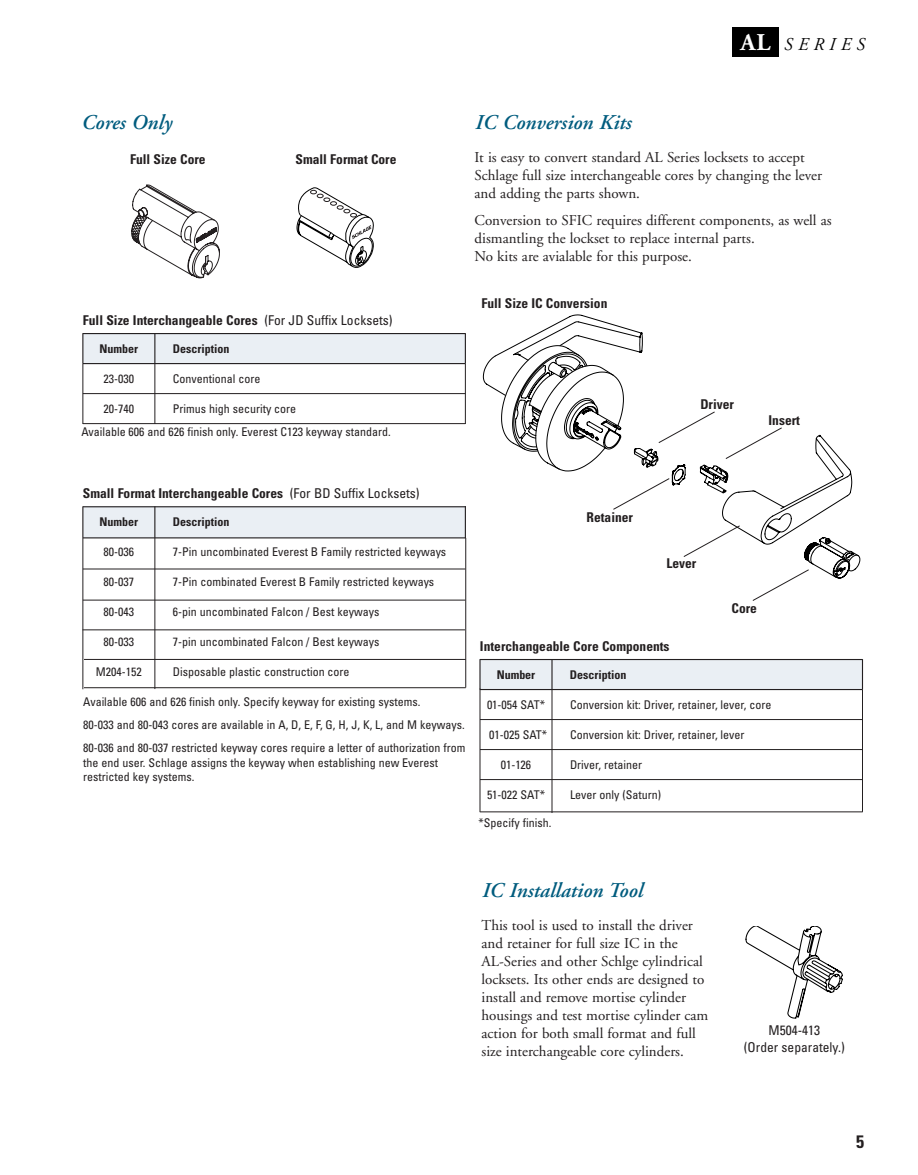
<style>
.page{position:relative;width:918px;height:1175px;background:#fff}
.page>*{position:absolute;margin:0;border:0;box-sizing:border-box;transform-origin:0 0}
.t1{font:italic 600 21px "Adobe Garamond";color:#005c7e}
.t2{font:italic 18px "Adobe Garamond";letter-spacing:.3em;color:#000}
.t3{font:700 condensed 18px "Univers";color:#231f20}
.t4{font:15px/18px "Adobe Garamond";color:#231f20}
.t5{font:700 condensed 13.5px "Univers";color:#231f20}
.t6{font:condensed 13.5px/16.5px "Univers";color:#231f20;text-align:center}
.t7{font:condensed 12px/23.1px "Univers";color:#231f20}
.t8{font:700 condensed 12px "Univers";color:#231f20}
.s1{font-weight:700;font-style:normal;font-size:24px;color:#fff}
.s2{font-weight:400}
</style>
<div class="page">
<div style="left:83px;top:333px;width:382px;height:30px;background:#eaeff4"></div>
<div style="left:480px;top:659px;width:382px;height:30px;background:#eaeff4"></div>
<hr style="left:480px;top:689px;width:382px;height:1px;background:#231f20">
<hr style="left:480px;top:719px;width:382px;height:1px;background:#231f20">
<hr style="left:480px;top:749px;width:382px;height:1px;background:#231f20">
<hr style="left:480px;top:779px;width:382px;height:1px;background:#231f20">
<hr style="left:480px;top:811px;width:383px;height:1px;background:#231f20">
<hr style="left:480px;top:659px;width:382px;height:1px;background:#231f20">
<hr style="left:480px;top:688px;width:1px;height:124px;background:#231f20">
<hr style="left:862px;top:689px;width:1px;height:123px;background:#231f20">
<hr style="left:479px;top:659px;width:2px;height:30px;background:#231f20">
<hr style="left:552px;top:689px;width:1px;height:124px;background:#231f20">
<hr style="left:551px;top:659px;width:2px;height:30px;background:#231f20">
<hr style="left:862px;top:659px;width:1px;height:30px;background:#231f20">
<hr style="left:83px;top:363px;width:382px;height:1px;background:#231f20">
<hr style="left:83px;top:393px;width:382px;height:1px;background:#231f20">
<hr style="left:83px;top:423px;width:382px;height:1px;background:#231f20">
<hr style="left:83px;top:333px;width:382px;height:1px;background:#231f20">
<hr style="left:82px;top:363px;width:1px;height:61px;background:#231f20">
<hr style="left:465px;top:363px;width:1px;height:61px;background:#231f20">
<hr style="left:82px;top:333px;width:1px;height:30px;background:#231f20">
<hr style="left:154px;top:363px;width:1px;height:61px;background:#231f20">
<hr style="left:154px;top:333px;width:1px;height:30px;background:#231f20">
<hr style="left:465px;top:333px;width:1px;height:30px;background:#231f20">
<svg style="left:494px;top:314px;width:365px;height:287px"></svg>
<svg style="left:131px;top:185px;width:89px;height:94px"></svg>
<div style="left:732px;top:27px;width:47px;height:30px;background:#000"></div>
<div style="left:83px;top:507px;width:382px;height:31px;background:#eaeff4"></div>
<hr style="left:83px;top:537px;width:382px;height:1px;background:#231f20">
<hr style="left:83px;top:568px;width:382px;height:1px;background:#231f20">
<hr style="left:83px;top:599px;width:382px;height:1px;background:#231f20">
<hr style="left:83px;top:506px;width:382px;height:1px;background:#231f20">
<hr style="left:82px;top:538px;width:1px;height:151px;background:#231f20">
<hr style="left:465px;top:538px;width:1px;height:149px;background:#231f20">
<hr style="left:82px;top:506px;width:1px;height:32px;background:#231f20">
<hr style="left:154px;top:538px;width:1px;height:151px;background:#231f20">
<hr style="left:154px;top:506px;width:1px;height:32px;background:#231f20">
<hr style="left:465px;top:506px;width:1px;height:32px;background:#231f20">
<hr style="left:82px;top:629px;width:383px;height:1px;background:#231f20">
<hr style="left:84px;top:659px;width:382px;height:1px;background:#231f20">
<svg style="left:297px;top:188px;width:77px;height:80px"></svg>
<svg style="left:745px;top:926px;width:98px;height:93px"></svg>
<hr style="left:84px;top:687px;width:382px;height:1px;background:#231f20">
<h2 class="t2" style="left:740px;top:37px;width:125px"><span class="s1">AL</span> SERIES</h2>
<h1 class="t1" style="left:81px;top:114px;width:92px">Cores Only</h1>
<p class="t5" style="left:130px;top:154px;width:77px">Full Size Core</p>
<p class="t5" style="left:296px;top:154px;width:103px">Small Format Core</p>
<p class="t5" style="left:83px;top:315px;width:311px">Full Size Interchangeable Cores <span class="s2">(For JD Suffix Locksets)</span></p>
<p class="t8" style="left:100px;top:344px;width:40px">Number</p>
<p class="t8" style="left:173px;top:344px;width:58px">Description</p>
<p class="t7" style="left:104px;top:368px;width:32px">23-030</p>
<p class="t7" style="left:173px;top:368px;width:89px">Conventional core</p>
<p class="t7" style="left:104px;top:398px;width:32px">20-740</p>
<p class="t7" style="left:173px;top:398px;width:125px">Primus high security core</p>
<p class="t7" style="left:81px;top:421px;width:311px">Available 606 and 626 finish only. Everest C123 keyway standard.</p>
<h1 class="t1" style="left:475px;top:114px;width:158px">IC Conversion Kits</h1>
<p class="t4" style="left:475px;top:150px;width:349px">It is easy to convert standard AL Series locksets to accept<br>Schlage full size interchangeable cores by changing the lever and adding the parts shown.</p>
<p class="t4" style="left:475px;top:213px;width:359px">Conversion to SFIC requires different components, as well as dismantling the lockset to replace internal parts.<br>No kits are avialable for this purpose.</p>
<p class="t5" style="left:481px;top:298px;width:128px">Full Size IC Conversion</p>
<p class="t5" style="left:700px;top:399px;width:35px">Driver</p>
<p class="t5" style="left:769px;top:415px;width:33px">Insert</p>
<p class="t5" style="left:83px;top:488px;width:338px">Small Format Interchangeable Cores <span class="s2">(For BD Suffix Locksets)</span></p>
<p class="t8" style="left:100px;top:517px;width:40px">Number</p>
<p class="t8" style="left:173px;top:517px;width:58px">Description</p>
<p class="t7" style="left:104px;top:541px;width:32px">80-036</p>
<p class="t7" style="left:173px;top:541px;width:275px">7-Pin uncombinated Everest B Family restricted keyways</p>
<p class="t7" style="left:104px;top:571px;width:32px">80-037</p>
<p class="t7" style="left:173px;top:571px;width:263px">7-Pin combinated Everest B Family restricted keyways</p>
<p class="t7" style="left:104px;top:601px;width:32px">80-043</p>
<p class="t7" style="left:173px;top:601px;width:208px">6-pin uncombinated Falcon / Best keyways</p>
<p class="t7" style="left:104px;top:631px;width:32px">80-033</p>
<p class="t7" style="left:173px;top:631px;width:208px">7-pin uncombinated Falcon / Best keyways</p>
<p class="t7" style="left:96px;top:661px;width:47px">M204-152</p>
<p class="t7" style="left:173px;top:661px;width:178px">Disposable plastic construction core</p>
<p class="t7" style="left:83px;top:691px;width:384px">Available 606 and 626 finish only. Specify keyway for existing systems.<br>80-033 and 80-043 cores are available in A, D, E, F, G, H, J, K, L, and M keyways.<br>80-036 and 80-037 restricted keyway cores require a letter of authorization from</p>
<p class="t7" style="left:83px;top:756px;width:356px;line-height:14.4px">the end user. Schlage assigns the keyway when establishing new Everest restricted key systems.</p>
<p class="t5" style="left:587px;top:512px;width:48px">Retainer</p>
<p class="t5" style="left:666px;top:558px;width:31px">Lever</p>
<p class="t5" style="left:480px;top:641px;width:191px">Interchangeable Core Components</p>
<p class="t5" style="left:732px;top:603px;width:27px">Core</p>
<p class="t8" style="left:497px;top:670px;width:40px">Number</p>
<p class="t8" style="left:570px;top:670px;width:58px">Description</p>
<p class="t7" style="left:487px;top:694px;width:59px">01-054 SAT*</p>
<p class="t7" style="left:570px;top:694px;width:203px">Conversion kit: Driver, retainer, lever, core</p>
<p class="t7" style="left:489px;top:724px;width:59px">01-025 SAT*</p>
<p class="t7" style="left:570px;top:724px;width:176px">Conversion kit: Driver, retainer, lever</p>
<p class="t7" style="left:501px;top:754px;width:32px">01-126</p>
<p class="t7" style="left:570px;top:754px;width:74px">Driver, retainer</p>
<p class="t7" style="left:487px;top:784px;width:59px">51-022 SAT*</p>
<p class="t7" style="left:570px;top:784px;width:93px">Lever only (Saturn)</p>
<p class="t7" style="left:478px;top:812px;width:74px">*Specify finish.</p>
<h1 class="t1" style="left:481px;top:881px;width:162px">IC Installation Tool</h1>
<p class="t4" style="left:481px;top:917px;width:228px">This tool is used to install the driver and retainer for full size IC in the AL-Series and other Schlge cylindrical locksets. Its other ends are designed to install and remove mortise cylinder housings and test mortise cylinder cam action for both small format and full size interchangeable core cylinders.</p>
<p class="t6" style="left:744px;top:1023px;width:103px">M504-413<br>(Order separately.)</p>
<h2 class="t3" style="left:856px;top:1135px;width:9px">5</h2>
</div>
